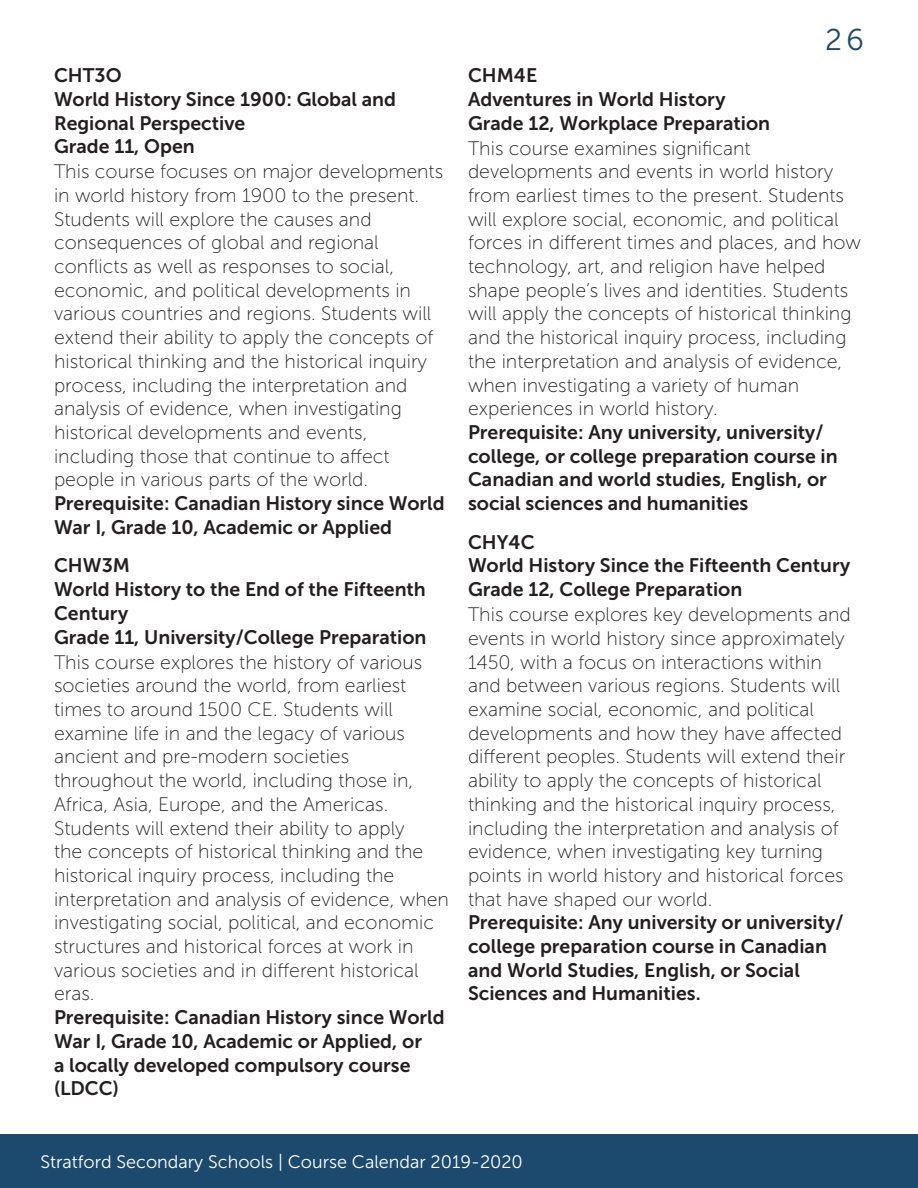
<style>
.page{position:relative;width:918px;height:1188px;background:#fff}
.page>*{position:absolute;margin:0;border:0;box-sizing:border-box;transform-origin:0 0}
.t1{font:30px "Museo Sans 300";color:#1b4a6e}
.Course-description{font:19.5px/23.7px "Museo Sans 100";color:#231f20}
.Course-Info{font:19.5px/23.7px "Museo Sans 700";color:#231f20}
.t2{font:18px "Museo Sans 300";color:#fff}
.s1{font-family:"Museo Sans 700"}
</style>
<div class="page">
<div style="left:0;top:1134px;width:918px;height:54px;background:#1b4a6e"></div>
<p class="Course-Info" style="left:54px;top:64px;width:344px">CHT3O<br>World History Since 1900: Global and<br>Regional Perspective<br>Grade 11, Open</p>
<p class="Course-description" style="left:54px;top:160px;width:392px">This course focuses on major developments in world history from 1900 to the present.<br>Students will explore the causes and consequences of global and regional conflicts as well as responses to social, economic, and political developments in various countries and regions. Students will extend their ability to apply the concepts of historical thinking and the historical inquiry process, including the interpretation and analysis of evidence, when investigating historical developments and events, including those that continue to affect people in various parts of the world.<br><span class="s1">Prerequisite: Canadian History since World War I, Grade 10, Academic or Applied</span></p>
<p class="Course-Info" style="left:54px;top:554px;width:374px">CHW3M<br>World History to the End of the Fifteenth<br>Century<br>Grade 11, University/College Preparation</p>
<p class="Course-description" style="left:54px;top:650px;width:397px">This course explores the history of various societies around the world, from earliest times to around 1500 CE. Students will examine life in and the legacy of various ancient and pre-modern societies throughout the world, including those in, Africa, Asia, Europe, and the Americas.<br>Students will extend their ability to apply<br>the concepts of historical thinking and the historical inquiry process, including the interpretation and analysis of evidence, when investigating social, political, and economic structures and historical forces at work in various societies and in different historical eras.<br><span class="s1">Prerequisite: Canadian History since World War I, Grade 10, Academic or Applied, or<br>a locally developed compulsory course (LDCC)</span></p>
<h1 class="t1" style="left:825px;top:24px;width:40px">26</h1>
<p class="Course-Info" style="left:468px;top:64px;width:304px">CHM4E<br>Adventures in World History<br>Grade 12, Workplace Preparation</p>
<p class="Course-description" style="left:468px;top:136px;width:395px">This course examines significant developments and events in world history from earliest times to the present. Students will explore social, economic, and political forces in different times and places, and how technology, art, and religion have helped shape people’s lives and identities. Students will apply the concepts of historical thinking and the historical inquiry process, including the interpretation and analysis of evidence, when investigating a variety of human experiences in world history.<br><span class="s1">Prerequisite: Any university, university/ college, or college preparation course in Canadian and world studies, English, or social sciences and humanities</span></p>
<p class="Course-Info" style="left:468px;top:530px;width:384px">CHY4C<br>World History Since the Fifteenth Century<br>Grade 12, College Preparation</p>
<p class="Course-description" style="left:468px;top:603px;width:384px">This course explores key developments and events in world history since approximately 1450, with a focus on interactions within and between various regions. Students will examine social, economic, and political developments and how they have affected different peoples. Students will extend their ability to apply the concepts of historical thinking and the historical inquiry process, including the interpretation and analysis of evidence, when investigating key turning points in world history and historical forces that have shaped our world.<br><span class="s1">Prerequisite: Any university or university/ college preparation course in Canadian and World Studies, English, or Social Sciences and Humanities.</span></p>
<p class="t2" style="left:40px;top:1152px;width:484px">Stratford Secondary Schools | Course Calendar 2019-2020</p>
</div>
